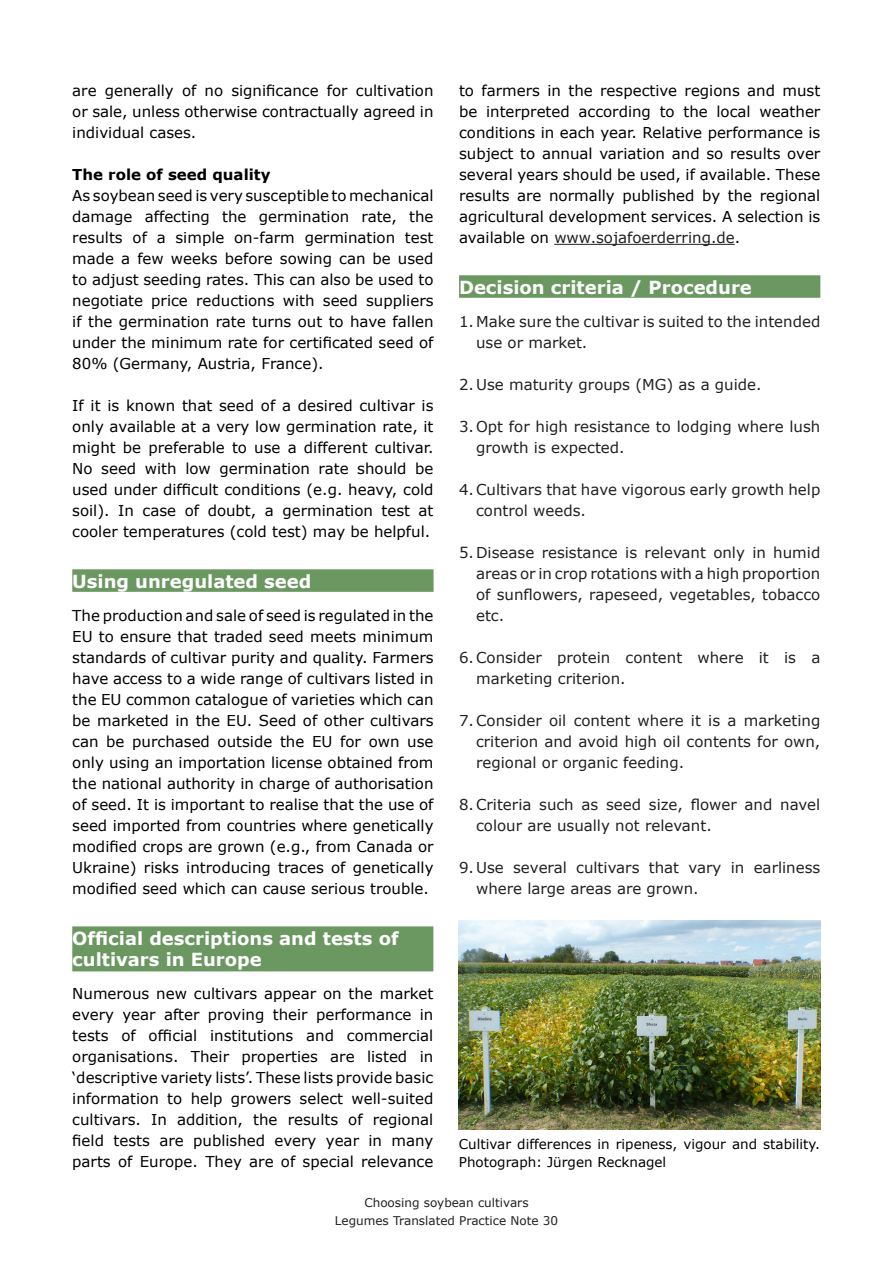
<style>
.page{position:relative;width:893px;height:1263px;background:#fff}
.page>*{position:absolute;margin:0;border:0;box-sizing:border-box;transform-origin:0 0}
.body_HL-white_green{font:700 18px/21px "Verdana";color:#fff}
.body_HL_white_green{font:700 18px "Verdana";color:#fff}
.body_text{font:15px/21px "Verdana";color:#000;text-align:justify}
.bulltes_points{font:15px/21px "Verdana";color:#231f20}
.body_text-2{font:700 15px "Verdana";color:#000}
.t1{font:13.5px/18px "Verdana";color:#000}
.t2{font:12px/18px "Verdana";color:#231f20;text-align:center}
.s1{color:#231f20}
</style>
<div class="page">
<div style="left:72px;top:569px;width:362px;height:23px;background:#6a9860"></div>
<div style="left:72px;top:926px;width:361px;height:45px;background:#6a9860"></div>
<hr style="left:554px;top:244px;width:181px;height:1px;background:#231f20">
<div style="left:459px;top:275px;width:361px;height:23px;background:#6a9860"></div>
<img style="left:459px;top:921px;width:361px;height:208px">
<p class="body_text" style="left:72px;top:80px;width:363px">are generally of no significance for cultivation or sale, unless otherwise contractually agreed in individual cases.</p>
<p class="body_text-2" style="left:72px;top:165px;width:200px">The role of seed quality</p>
<p class="body_text" style="left:72px;top:185px;width:363px">As soybean seed is very susceptible to mechanical damage affecting the germination rate, the results of a simple on-farm germination test made a few weeks before sowing can be used to adjust seeding rates. This can also be used to negotiate price reductions with seed suppliers if the germination rate turns out to have fallen under the minimum rate for certificated seed of 80% (Germany, Austria, France).</p>
<p class="body_text" style="left:72px;top:395px;width:363px">If it is known that seed of a desired cultivar is only available at a very low germination rate, it might be preferable to use a different cultivar.<br>No seed with low germination rate should be used under difficult conditions (e.g. heavy, cold soil). In case of doubt, a germination test at cooler temperatures (cold test) may be helpful.</p>
<p class="body_HL_white_green" style="left:72px;top:570px;width:241px">Using unregulated seed</p>
<p class="body_text" style="left:72px;top:605px;width:363px">The production and sale of seed is regulated in the EU to ensure that traded seed meets minimum standards of cultivar purity and quality. Farmers have access to a wide range of cultivars listed in the EU common catalogue of varieties which can be marketed in the EU. Seed of other cultivars can be purchased outside the EU for own use only using an importation license obtained from the national authority in charge of authorisation of seed. It is important to realise that the use of seed imported from countries where genetically modified crops are grown (e.g., from Canada or Ukraine) risks introducing traces of genetically modified seed which can cause serious trouble.</p>
<p class="body_HL-white_green" style="left:72px;top:928px;width:328px">Official descriptions and tests of cultivars in Europe</p>
<p class="body_text" style="left:72px;top:983px;width:363px">Numerous new cultivars appear on the market every year after proving their performance in tests of official institutions and commercial organisations. Their properties are listed in ‘descriptive variety lists’. These lists provide basic information to help growers select well-suited cultivars. In addition, the results of regional field tests are published every year in many parts of Europe. They are of special relevance</p>
<p class="body_text" style="left:459px;top:80px;width:363px">to farmers in the respective regions and must be interpreted according to the local weather conditions in each year. Relative performance is subject to annual variation and so results over several years should be used, if available. These results are normally published by the regional agricultural development services. A selection is available on <span class="s1">www.sojafoerderring.de</span>.</p>
<p class="body_HL_white_green" style="left:459px;top:276px;width:294px">Decision criteria / Procedure</p>
<p class="bulltes_points" style="left:476px;top:311px;width:346px;text-indent:-17px">1.Make sure the cultivar is suited to the intended use or market.</p>
<p class="bulltes_points" style="left:459px;top:374px;width:304px">2.Use maturity groups (MG) as a guide.</p>
<p class="bulltes_points" style="left:476px;top:416px;width:346px;text-indent:-17px">3.Opt for high resistance to lodging where lush growth is expected.</p>
<p class="bulltes_points" style="left:476px;top:479px;width:346px;text-indent:-17px">4.Cultivars that have vigorous early growth help control weeds.</p>
<p class="bulltes_points" style="left:476px;top:542px;width:346px;text-align:justify;text-indent:-17px">5.Disease resistance is relevant only in humid areas or in crop rotations with a high proportion of sunflowers, rapeseed, vegetables, tobacco etc.</p>
<p class="bulltes_points" style="left:476px;top:647px;width:346px;text-indent:-17px">6.Consider protein content where it is a marketing criterion.</p>
<p class="bulltes_points" style="left:476px;top:710px;width:346px;text-align:justify;text-indent:-17px">7.Consider oil content where it is a marketing criterion and avoid high oil contents for own, regional or organic feeding.</p>
<p class="bulltes_points" style="left:476px;top:794px;width:346px;text-indent:-17px">8.Criteria such as seed size, flower and navel colour are usually not relevant.</p>
<p class="bulltes_points" style="left:476px;top:857px;width:346px;text-indent:-17px">9.Use several cultivars that vary in earliness where large areas are grown.</p>
<p class="t1" style="left:459px;top:1135px;width:363px">Cultivar differences in ripeness, vigour and stability.<br>Photograph: Jürgen Recknagel</p>
<p class="t2" style="left:335px;top:1194px;width:225px">Choosing soybean cultivars<br>Legumes Translated Practice Note 30</p>
</div>
